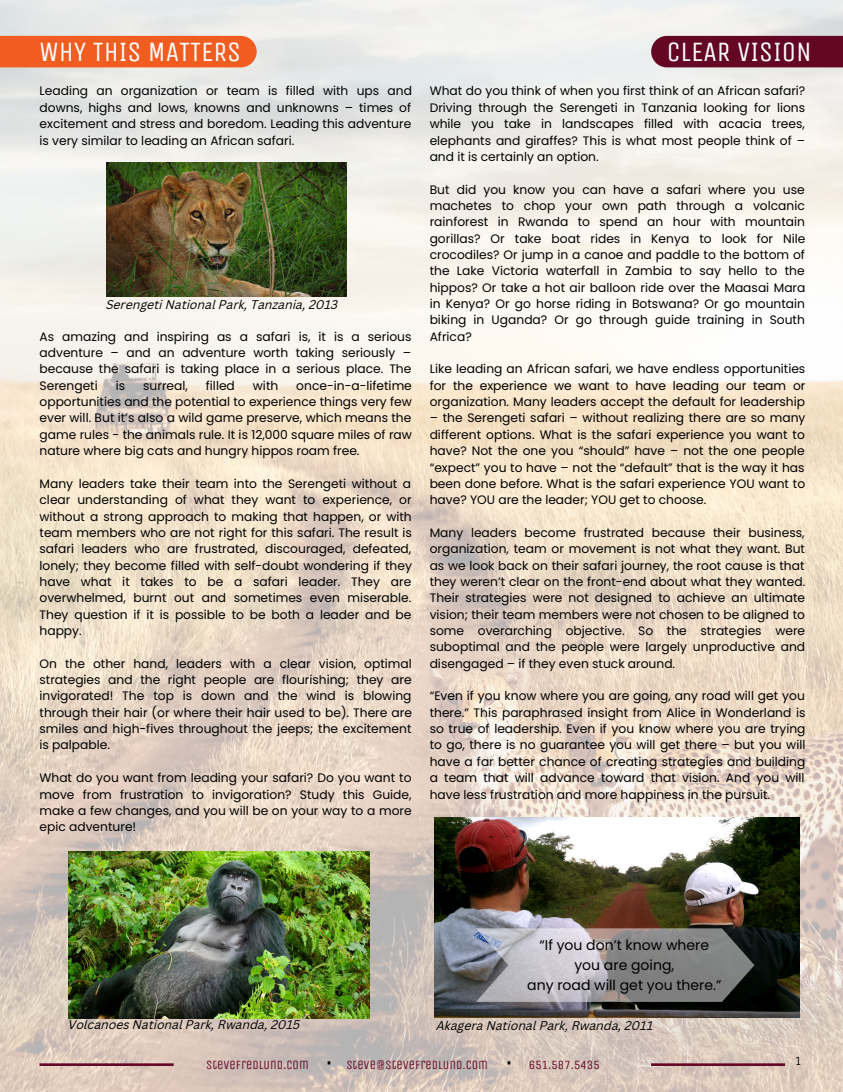
<style>
.page{position:relative;width:843px;height:1092px;background:#fff}
.page>*{position:absolute;margin:0;border:0;box-sizing:border-box;transform-origin:0 0}
.t1{font:28px "Unica One";color:#fff}
.t2{font:14px/19.9px "Poppins";color:#000;text-align:center}
.t3{font:12.6px "Unica One";color:#640725}
.t4{font:12.6px "Unica One";color:#000}
.t5{font:12.25px/16.4px "Poppins";color:#000;text-align:justify}
.t6{font:italic 12.25px "Canva Sans";color:#000}
.s1{font-size:22.05px;color:#000}
</style>
<div class="page">
<img style="left:0;top:0;width:843px;height:1092px">
<div style="left:0;top:36px;width:257px;height:31px;background:#f15d21"></div>
<div style="left:651px;top:36px;width:192px;height:31px;background:#640725"></div>
<img style="left:106px;top:162px;width:241px;height:134px">
<img style="left:434px;top:818px;width:366px;height:199px">
<svg style="left:476px;top:928px;width:278px;height:74px;background:#959498"></svg>
<hr style="left:651px;top:1063px;width:134px;height:3px;background:#640725">
<hr style="left:40px;top:1063px;width:134px;height:3px;background:#640725">
<img style="left:68px;top:851px;width:301px;height:167px">
<h1 class="t1" style="left:40px;top:35px;width:203px">WHY THIS MATTERS</h1>
<h1 class="t1" style="left:667px;top:35px;width:146px">CLEAR VISION</h1>
<p class="t5" style="left:430px;top:83px;width:377px">What do you think of when you first think of an African safari?<br>Driving through the Serengeti in Tanzania looking for lions while you take in landscapes filled with acacia trees, elephants and giraffes? This is what most people think of – and it is certainly an option.</p>
<p class="t5" style="left:430px;top:181px;width:377px">But did you know you can have a safari where you use machetes to chop your own path through a volcanic rainforest in Rwanda to spend an hour with mountain gorillas? Or take boat rides in Kenya to look for Nile crocodiles? Or jump in a canoe and paddle to the bottom of the Lake Victoria waterfall in Zambia to say hello to the hippos? Or take a hot air balloon ride over the Maasai Mara in Kenya? Or go horse riding in Botswana? Or go mountain biking in Uganda? Or go through guide training in South Africa?</p>
<p class="t5" style="left:430px;top:361px;width:377px">Like leading an African safari, we have endless opportunities for the experience we want to have leading our team or organization. Many leaders accept the default for leadership</p>
<p class="t5" style="left:430px;top:410px;width:377px">– the Serengeti safari – without realizing there are so many different options. What is the safari experience you want to have? Not the one you “should” have – not the one people “expect” you to have – not the “default” that is the way it has been done before. What is the safari experience YOU want to have? YOU are the leader; YOU get to choose.</p>
<p class="t5" style="left:430px;top:524px;width:377px">Many leaders become frustrated because their business, organization, team or movement is not what they want. But as we look back on their safari journey, the root cause is that they weren’t clear on the front-end about what they wanted.<br>Their strategies were not designed to achieve an ultimate vision; their team members were not chosen to be aligned to some overarching objective. So the strategies were suboptimal and the people were largely unproductive and disengaged – if they even stuck around.</p>
<p class="t5" style="left:430px;top:688px;width:377px">“Even if you know where you are going, any road will get you there.” This paraphrased insight from Alice in Wonderland is so true of leadership. Even if you know where you are trying to go, there is no guarantee you will get there – but you will have a far better chance of creating strategies and building a team that will advance toward that vision. And you will have less frustration and more happiness in the pursuit.</p>
<p class="t5" style="left:40px;top:83px;width:374px">Leading an organization or team is filled with ups and downs, highs and lows, knowns and unknowns – times of excitement and stress and boredom. Leading this adventure is very similar to leading an African safari.</p>
<p class="t6" style="left:106px;top:300px;width:233px">Serengeti National Park, Tanzania, 2013</p>
<p class="t5" style="left:40px;top:328px;width:373px">As amazing and inspiring as a safari is, it is a serious adventure – and an adventure worth taking seriously – because the safari is taking place in a serious place. The Serengeti</p>
<p class="t5" style="left:40px;top:377px;width:374px;text-indent:257px">once-in-a-lifetime opportunities and the potential to experience things very few ever will. But it’s also a wild game preserve, which means the game rules - the animals rule. It is 12,000 square miles of raw nature where big cats and hungry hippos roam free.</p>
<p class="t5" style="left:40px;top:475px;width:374px">Many leaders take their team into the Serengeti without a clear understanding of what they want to experience, or without a strong approach to making that happen, or with team members who are not right for this safari. The result is safari leaders who are frustrated, discouraged, defeated, lonely; they become filled with self-doubt wondering if they have what it takes to be a safari leader. They are overwhelmed, burnt out and sometimes even miserable.<br>They question if it is possible to be both a leader and be happy.</p>
<p class="t5" style="left:40px;top:655px;width:374px">On the other hand, leaders with a clear vision, optimal strategies and the right people are flourishing; they are invigorated! The top is down and the wind is blowing through their hair (or where their hair used to be). There are smiles and high-fives throughout the jeeps; the excitement is palpable.</p>
<p class="t5" style="left:40px;top:770px;width:374px">What do you want from leading your safari? Do you want to move from frustration to invigoration? Study this Guide, make a few changes, and you will be on your way to a more epic adventure!</p>
<p class="t5" style="left:116px;top:377px;width:11px">is</p>
<p class="t5" style="left:143px;top:377px;width:46px">surreal,</p>
<p class="t5" style="left:206px;top:377px;width:30px">filled</p>
<p class="t5" style="left:253px;top:377px;width:27px">with</p>
<p class="t6" style="left:68px;top:1020px;width:233px">Volcanoes National Park, Rwanda, 2015</p>
<p class="t2" style="left:527px;top:935px;width:196px">“If you don’t know where you are going,<br>any road will get you there.”</p>
<p class="t6" style="left:436px;top:1020px;width:218px">Akagera National Park, Rwanda, 2011</p>
<p class="t3" style="left:206px;top:1057px;width:395px">STEVEFREDLUND.COM <span class="s1">•</span> STEVE@STEVEFREDLUND.COM <span class="s1">•</span> 651.587.5435</p>
<p class="t4" style="left:795px;top:1053px;width:8px">1</p>
</div>
